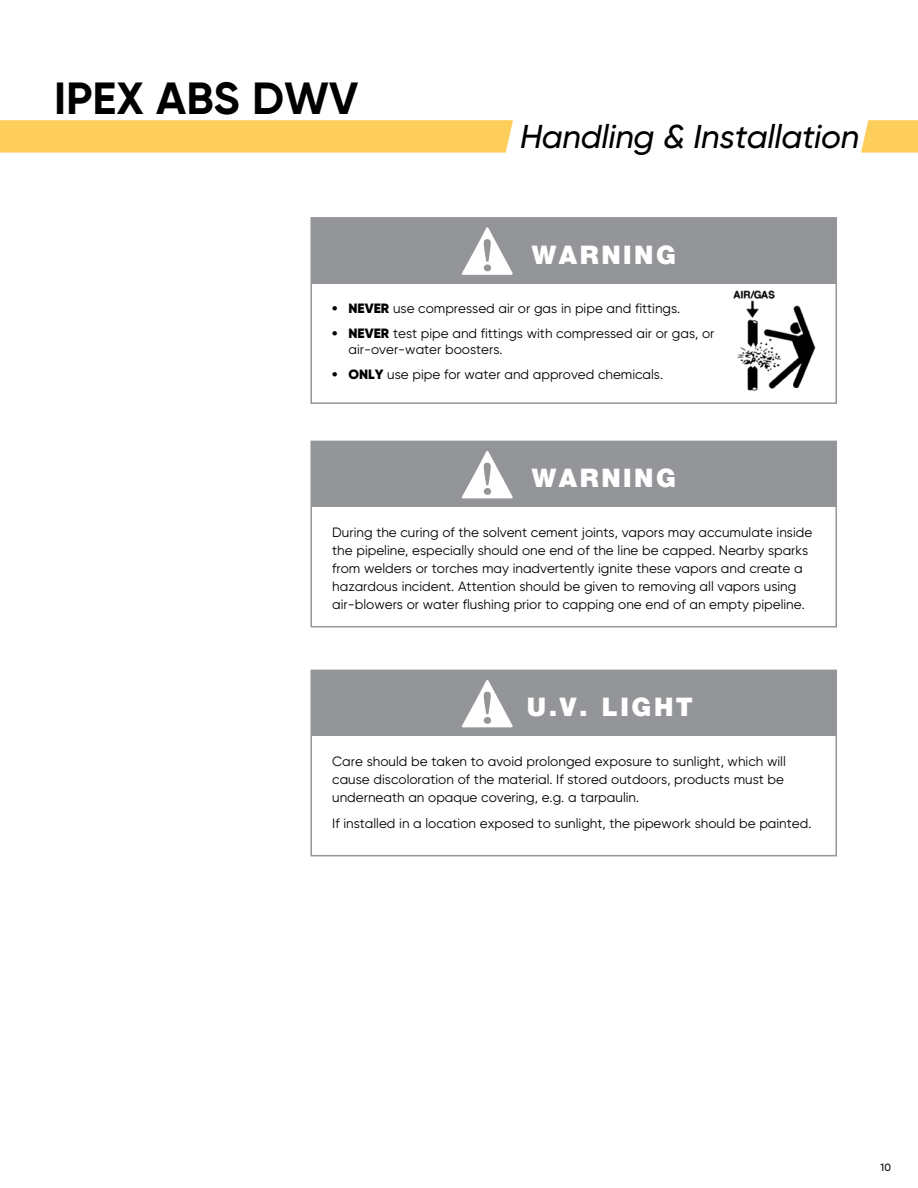
<style>
.page{position:relative;width:918px;height:1188px;background:#fff}
.page>*{position:absolute;margin:0;border:0;box-sizing:border-box;transform-origin:0 0}
.t1{font:700 45px "Gilroy";color:#000}
.t2{font:italic 500 33px "Gilroy";letter-spacing:-.01em;color:#000}
.t3{font:900 25.5px "Helvetica Neue LT";letter-spacing:.1em;color:#fff}
.t4{font:13.5px/18px "Gilroy";color:#000}
.t5{font:500 10.5px "Gilroy";color:#000}
.s1{font-weight:900}
</style>
<div class="page">
<svg style="left:861px;top:120px;width:57px;height:33px;background:#fed167"></svg>
<div style="left:0;top:120px;width:513px;height:33px;background:#fece5a"></div>
<div style="left:310px;top:217px;width:527px;height:187px;background:#fff;border:2px solid #939598"></div>
<div style="left:310px;top:441px;width:527px;height:186px;background:#fff;border:2px solid #939598"></div>
<div style="left:310px;top:670px;width:527px;height:186px;background:#fff;border:2px solid #939598"></div>
<div style="left:311px;top:218px;width:525px;height:66px;background:#939598"></div>
<div style="left:311px;top:442px;width:525px;height:65px;background:#939598"></div>
<div style="left:311px;top:671px;width:525px;height:65px;background:#939598"></div>
<svg style="left:462px;top:227px;width:51px;height:48px"></svg>
<svg style="left:462px;top:451px;width:51px;height:47px"></svg>
<svg style="left:462px;top:680px;width:51px;height:47px"></svg>
<img style="left:733px;top:290px;width:83px;height:101px">
<h1 class="t1" style="left:54px;top:71px;width:306px">IPEX ABS DWV</h1>
<h2 class="t2" style="left:520px;top:116px;width:341px">Handling &amp; Installation</h2>
<h3 class="t3" style="left:532px;top:239px;width:146px">WARNING</h3>
<p class="t4" style="left:332px;top:299px;width:350px"><span class="s1">• NEVER</span> use compressed air or gas in pipe and fittings.</p>
<p class="t4" style="left:348px;top:325px;width:368px;line-height:16.2px;text-indent:-16px"><span class="s1">• NEVER</span> test pipe and fittings with compressed air or gas, or air-over-water boosters.</p>
<p class="t4" style="left:332px;top:365px;width:332px"><span class="s1">• ONLY</span> use pipe for water and approved chemicals.</p>
<h3 class="t3" style="left:532px;top:463px;width:146px">WARNING</h3>
<p class="t4" style="left:332px;top:523px;width:482px">During the curing of the solvent cement joints, vapors may accumulate inside the pipeline, especially should one end of the line be capped. Nearby sparks from welders or torches may inadvertently ignite these vapors and create a hazardous incident. Attention should be given to removing all vapors using air-blowers or water flushing prior to capping one end of an empty pipeline.</p>
<h3 class="t3" style="left:527px;top:692px;width:168px">U.V. LIGHT</h3>
<p class="t4" style="left:332px;top:752px;width:455px">Care should be taken to avoid prolonged exposure to sunlight, which will cause discoloration of the material. If stored outdoors, products must be underneath an opaque covering, e.g. a tarpaulin.</p>
<p class="t4" style="left:332px;top:814px;width:481px">If installed in a location exposed to sunlight, the pipework should be painted.</p>
<p class="t5" style="left:881px;top:1161px;width:12px">10</p>
</div>
